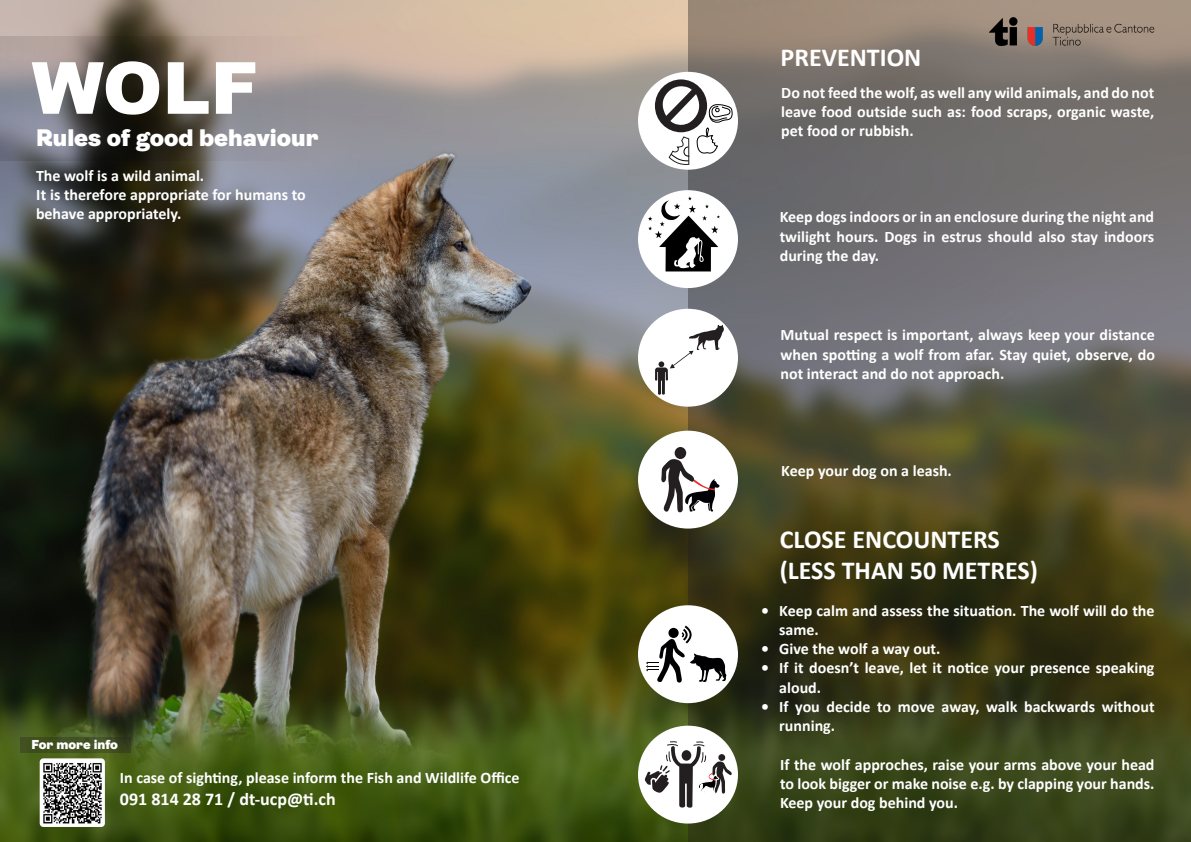
<style>
.page{position:relative;width:1191px;height:842px;background:#fff}
.page>*{position:absolute;margin:0;border:0;box-sizing:border-box;transform-origin:0 0}
.t1{font:900 72px "Arial";color:#fff}
.t2{font:700 26px "Calibri";color:#fff}
.t3{font:900 24px "Ambit";color:#fff}
.t4{font:700 18px "Calibri";color:#fff}
.t5{font:700 16px/19.2px "Calibri";color:#fff;text-align:justify}
.t6{font:900 13px "Ambit";color:#fff}
</style>
<div class="page">
<img style="left:0;top:0;width:688px;height:842px">
<svg style="left:688px;top:0;width:503px;height:842px;background:#575642"></svg>
<svg style="left:0;top:36px;width:328px;height:124px;background:#746e6c"></svg>
<div style="left:638px;top:72px;width:100px;height:98px;background:#fff;border-radius:50%"></div>
<svg style="left:655px;top:79px;width:52px;height:53px"></svg>
<div style="left:638px;top:309px;width:100px;height:98px;background:#fff;border-radius:50%"></div>
<svg style="left:655px;top:325px;width:69px;height:71px"></svg>
<div style="left:638px;top:431px;width:100px;height:98px;background:#fff;border-radius:50%"></div>
<div style="left:670px;top:445px;width:68px;height:57px;background:#fff"></div>
<div style="left:674px;top:447px;width:12px;height:12px;background:#231f20;border-radius:50%"></div>
<svg style="left:661px;top:459px;width:58px;height:54px"></svg>
<div style="left:638px;top:605px;width:100px;height:98px;background:#fff;border-radius:50%"></div>
<div style="left:638px;top:726px;width:100px;height:97px;background:#fff;border-radius:50%"></div>
<svg style="left:646px;top:624px;width:80px;height:59px"></svg>
<svg style="left:645px;top:741px;width:87px;height:67px"></svg>
<svg style="left:637px;top:86px;width:101px;height:203px"></svg>
<img style="left:40px;top:758px;width:65px;height:69px">
<svg style="left:21px;top:737px;width:110px;height:16px;background:#404e20"></svg>
<img style="left:979px;top:9px;width:178px;height:49px">
<p class="t1" style="left:32px;top:36px;width:228px">WOLF</p>
<p class="t3" style="left:36px;top:124px;width:284px">Rules of good behaviour</p>
<p class="t5" style="left:36px;top:166px;width:170px">The wolf is a wild animal.</p>
<p class="t5" style="left:36px;top:185px;width:271px">It is therefore appropriate for humans to behave appropriately.</p>
<p class="t6" style="left:32px;top:737px;width:88px">For more info</p>
<p class="t5" style="left:120px;top:768px;width:401px">In case of sighting, please inform the Fish and Wildlife Office</p>
<p class="t4" style="left:120px;top:787px;width:217px">091 814 28 71 / dt-ucp@ti.ch</p>
<p class="t2" style="left:780px;top:41px;width:142px">PREVENTION</p>
<p class="t5" style="left:781px;top:83px;width:374px">Do not feed the wolf, as well any wild animals, and do not leave food outside such as: food scraps, organic waste, pet food or rubbish.</p>
<p class="t5" style="left:779px;top:207px;width:376px">Keep dogs indoors or in an enclosure during the night and twilight hours. Dogs in estrus should also stay indoors during the day.</p>
<p class="t5" style="left:780px;top:325px;width:376px">Mutual respect is important, always keep your distance when spotting a wolf from afar. Stay quiet, observe, do not interact and do not approach.</p>
<p class="t5" style="left:781px;top:461px;width:172px">Keep your dog on a leash.</p>
<p class="t2" style="left:779px;top:523px;width:222px">CLOSE ENCOUNTERS</p>
<p class="t2" style="left:779px;top:554px;width:260px">(LESS THAN 50 METRES)</p>
<p class="t5" style="left:779px;top:601px;width:377px;text-indent:-18px">• Keep calm and assess the situation. The wolf will do the same.</p>
<p class="t5" style="left:761px;top:639px;width:181px">• Give the wolf a way out.</p>
<p class="t5" style="left:779px;top:658px;width:377px;text-indent:-18px">• If it doesn’t leave, let it notice your presence speaking aloud.</p>
<p class="t5" style="left:779px;top:697px;width:377px;text-indent:-18px">• If you decide to move away, walk backwards without running.</p>
<p class="t5" style="left:780px;top:755px;width:376px">If the wolf approches, raise your arms above your head to look bigger or make noise e.g. by clapping your hands.<br>Keep your dog behind you.</p>
</div>
